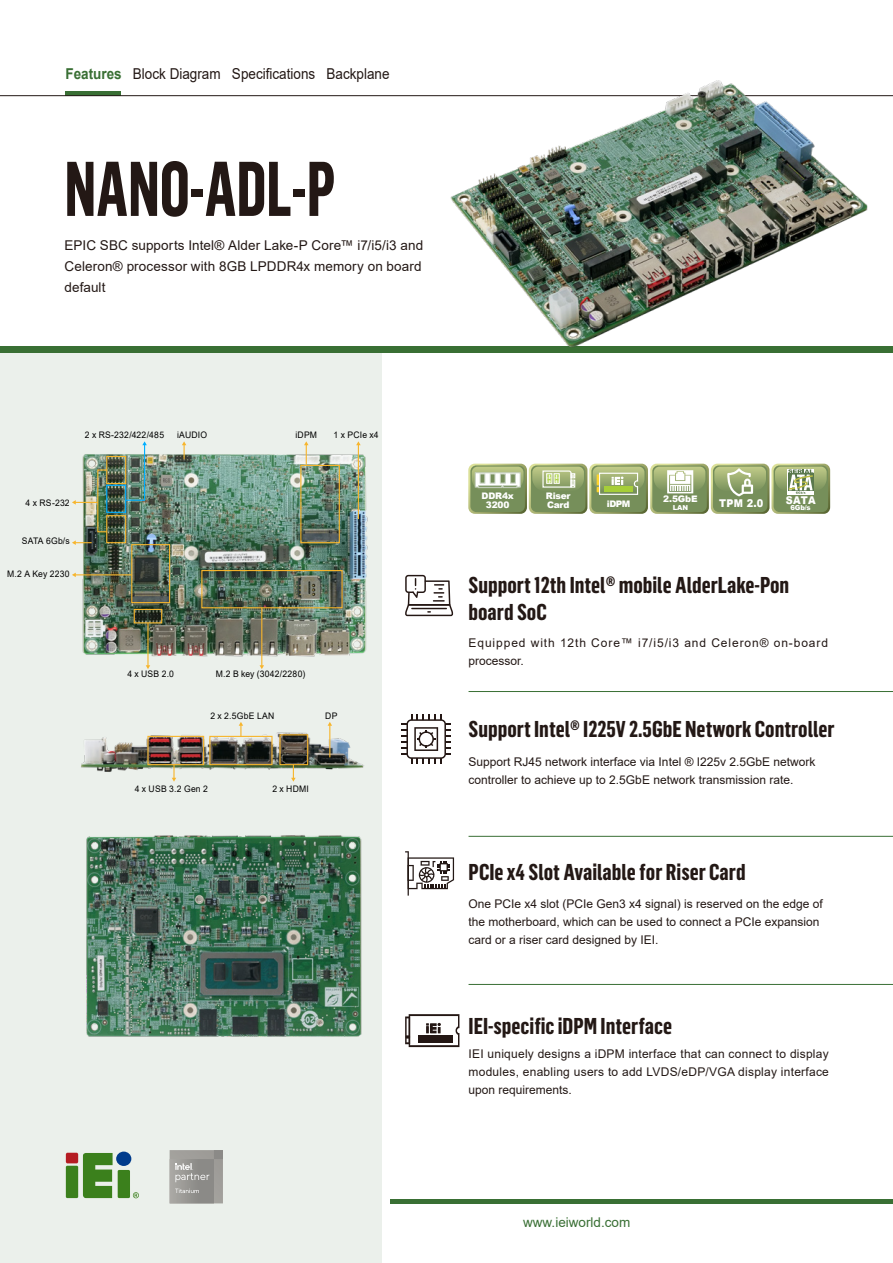
<style>
.page{position:relative;width:893px;height:1263px;background:#fff}
.page>*{position:absolute;margin:0;border:0;box-sizing:border-box;transform-origin:0 0}
.t1{font:700 75.9px "Flama Condensed";color:#231815;scale:.82 1}
.t2{font:700 22.5px/27px "Flama Condensed";color:#231815}
.t3{font:15px "Arial";color:#231815;scale:.9 1}
.t4{font:13.5px/21px "Arial";letter-spacing:.01em;color:#231815}
.t5{font:13.5px "Arial";color:#396f34}
.t6{font:12px/18px "Arial";color:#231815}
.t7{font:12px/18px "Arial";letter-spacing:.075em;color:#231815}
.t8{font:900 10.8px "Arial";letter-spacing:.025em;color:#fff;scale:.91 1}
.t9{font:9px "Arial";letter-spacing:.025em;color:#000;scale:.96 1}
.t10{font:900 9px/9px "Arial";letter-spacing:-.02em;color:#fff;text-align:center}
.t11{font:900 6.9px "Arial";letter-spacing:-.015em;color:#fff}
.s1{font-weight:700;color:#396f34}
</style>
<div class="page">
<div style="left:0;top:347px;width:382px;height:916px;background:#ebf0eb"></div>
<hr style="left:390px;top:1199px;width:503px;height:4px;background:#396f34">
<div style="left:0;top:347px;width:893px;height:6px;background:#396f34"></div>
<hr style="left:469px;top:691px;width:424px;height:1px;background:#396f34">
<hr style="left:469px;top:836px;width:424px;height:1px;background:#396f34">
<hr style="left:469px;top:984px;width:424px;height:1px;background:#396f34">
<svg style="left:83px;top:1153px;width:30px;height:45px"></svg>
<svg style="left:133px;top:1192px;width:6px;height:6px"></svg>
<div style="left:116px;top:1151px;width:15px;height:15px;background:#003b8c;border-radius:50%"></div>
<div style="left:66px;top:1153px;width:12px;height:10px;background:#b51c22;border-radius:2px"></div>
<div style="left:118px;top:1170px;width:12px;height:28px;background:#3b801c"></div>
<div style="left:66px;top:1166px;width:12px;height:32px;background:#3b801c"></div>
<div style="left:65px;top:91px;width:55px;height:5px;background:#396f34"></div>
<hr style="left:0;top:95px;width:893px;height:1px;background:#231815">
<svg style="left:405px;top:851px;width:49px;height:45px"></svg>
<svg style="left:405px;top:575px;width:48px;height:41px"></svg>
<hr style="left:411px;top:608px;width:36px;height:1px;background:#241714">
<svg style="left:405px;top:1014px;width:54px;height:33px"></svg>
<svg style="left:402px;top:714px;width:49px;height:50px"></svg>
<img style="left:442px;top:80px;width:436px;height:267px">
<img style="left:75px;top:444px;width:293px;height:222px">
<img style="left:86px;top:835px;width:276px;height:202px">
<img style="left:81px;top:726px;width:283px;height:46px">
<hr style="left:261px;top:608px;width:1px;height:58px;background:#f7b52c">
<svg style="left:260px;top:665px;width:4px;height:4px"></svg>
<hr style="left:147px;top:623px;width:2px;height:43px;background:#f7b52c">
<svg style="left:146px;top:665px;width:4px;height:4px"></svg>
<svg style="left:172px;top:765px;width:4px;height:17px"></svg>
<hr style="left:75px;top:574px;width:57px;height:1px;background:#f7b52c">
<svg style="left:72px;top:573px;width:4px;height:4px"></svg>
<svg style="left:72px;top:500px;width:25px;height:5px"></svg>
<svg style="left:72px;top:540px;width:20px;height:5px"></svg>
<hr style="left:358px;top:445px;width:1px;height:74px;background:#f7b52c">
<svg style="left:356px;top:441px;width:5px;height:4px"></svg>
<svg style="left:304px;top:441px;width:4px;height:24px"></svg>
<svg style="left:239px;top:722px;width:4px;height:14px"></svg>
<svg style="left:182px;top:441px;width:4px;height:18px"></svg>
<svg style="left:291px;top:765px;width:5px;height:17px"></svg>
<hr style="left:329px;top:725px;width:1px;height:32px;background:#f7b52c">
<svg style="left:328px;top:722px;width:4px;height:4px"></svg>
<div style="left:201px;top:570px;width:142px;height:38px;border:1px solid #f7b52c"></div>
<div style="left:131px;top:544px;width:39px;height:59px;border:1px solid #f7b52c"></div>
<div style="left:106px;top:515px;width:20px;height:28px;border:1px solid #f7b52c"></div>
<div style="left:106px;top:456px;width:20px;height:28px;border:1px solid #f7b52c"></div>
<div style="left:106px;top:485px;width:20px;height:28px;border:1px solid #00aeff"></div>
<div style="left:134px;top:609px;width:28px;height:14px;border:1px solid #f7b52c"></div>
<div style="left:147px;top:736px;width:57px;height:29px;border:1px solid #f7b52c"></div>
<div style="left:209px;top:736px;width:64px;height:29px;border:1px solid #f7b52c"></div>
<div style="left:279px;top:734px;width:29px;height:31px;border:1px solid #f7b52c"></div>
<div style="left:300px;top:465px;width:40px;height:78px;border:1px solid #f7b52c"></div>
<div style="left:97px;top:469px;width:10px;height:63px;border:1px solid #f7b52c"></div>
<svg style="left:125px;top:441px;width:22px;height:60px"></svg>
<svg style="left:170px;top:1150px;width:53px;height:53px;background:#9d9c98"></svg>
<svg style="left:468px;top:464px;width:362px;height:50px;background:#9bac7a"></svg>
<p class="t3" style="left:65px;top:63px;width:362px"><span class="s1">Features</span> Block Diagram Specifications Backplane</p>
<h1 class="t1" style="left:65px;top:141px;width:332px">NANO-ADL-P</h1>
<p class="t4" style="left:65px;top:235px;width:360px">EPIC SBC supports Intel® Alder Lake-P Core™ i7/i5/i3 and<br>Celeron® processor with 8GB LPDDR4x memory on board default</p>
<p class="t9" style="left:85px;top:429px;width:84px">2 x RS-232/422/485</p>
<p class="t9" style="left:177px;top:429px;width:33px">iAUDIO</p>
<p class="t9" style="left:295px;top:429px;width:24px">iDPM</p>
<p class="t9" style="left:334px;top:429px;width:48px">1 x PCIe x4</p>
<p class="t9" style="left:26px;top:496px;width:47px">4 x RS-232</p>
<p class="t9" style="left:22px;top:534px;width:51px">SATA 6Gb/s</p>
<p class="t9" style="left:7px;top:567px;width:67px">M.2 A Key 2230</p>
<p class="t9" style="left:127px;top:668px;width:50px">4 x USB 2.0</p>
<p class="t9" style="left:216px;top:668px;width:95px">M.2 B key (3042/2280)</p>
<p class="t9" style="left:210px;top:710px;width:68px">2 x 2.5GbE LAN</p>
<p class="t9" style="left:325px;top:710px;width:14px">DP</p>
<p class="t9" style="left:135px;top:782px;width:78px">4 x USB 3.2 Gen 2</p>
<p class="t9" style="left:272px;top:782px;width:40px">2 x HDMI</p>
<p class="t10" style="left:482px;top:491px;width:34px">DDR4x<br>3200</p>
<p class="t10" style="left:663px;top:494px;width:36px">2.5GbE</p>
<p class="t11" style="left:673px;top:502px;width:17px">LAN</p>
<p class="t11" style="left:790px;top:502px;width:22px">6Gb/s</p>
<p class="t10" style="left:546px;top:491px;width:26px;text-align:left">Riser<br>Card</p>
<p class="t10" style="left:607px;top:499px;width:25px">iDPM</p>
<p class="t8" style="left:719px;top:495px;width:50px">TPM 2.0</p>
<p class="t8" style="left:786px;top:492px;width:34px">SATA</p>
<h2 class="t2" style="left:469px;top:571px;width:322px">Support 12th Intel® mobile AlderLake-Pon board SoC</h2>
<p class="t7" style="left:469px;top:633px;width:361px">Equipped with 12th Core™ i7/i5/i3 and Celeron® on-board processor.</p>
<h2 class="t2" style="left:469px;top:714px;width:368px">Support Intel® I225V 2.5GbE Network Controller</h2>
<p class="t6" style="left:469px;top:752px;width:349px">Support RJ45 network interface via Intel ® I225v 2.5GbE network controller to achieve up to 2.5GbE network transmission rate.</p>
<h2 class="t2" style="left:469px;top:857px;width:279px">PCIe x4 Slot Available for Riser Card</h2>
<p class="t6" style="left:469px;top:895px;width:356px">One PCIe x4 slot (PCIe Gen3 x4 signal) is reserved on the edge of the motherboard, which can be used to connect a PCIe expansion card or a riser card designed by IEI.</p>
<h2 class="t2" style="left:469px;top:1011px;width:205px">IEI-specific iDPM Interface</h2>
<p class="t6" style="left:469px;top:1045px;width:362px;text-align:justify">IEI uniquely designs a iDPM interface that can connect to display modules, enabling users to add LVDS/eDP/VGA display interface upon requirements.</p>
<p class="t5" style="left:523px;top:1213px;width:109px">www.ieiworld.com</p>
</div>
